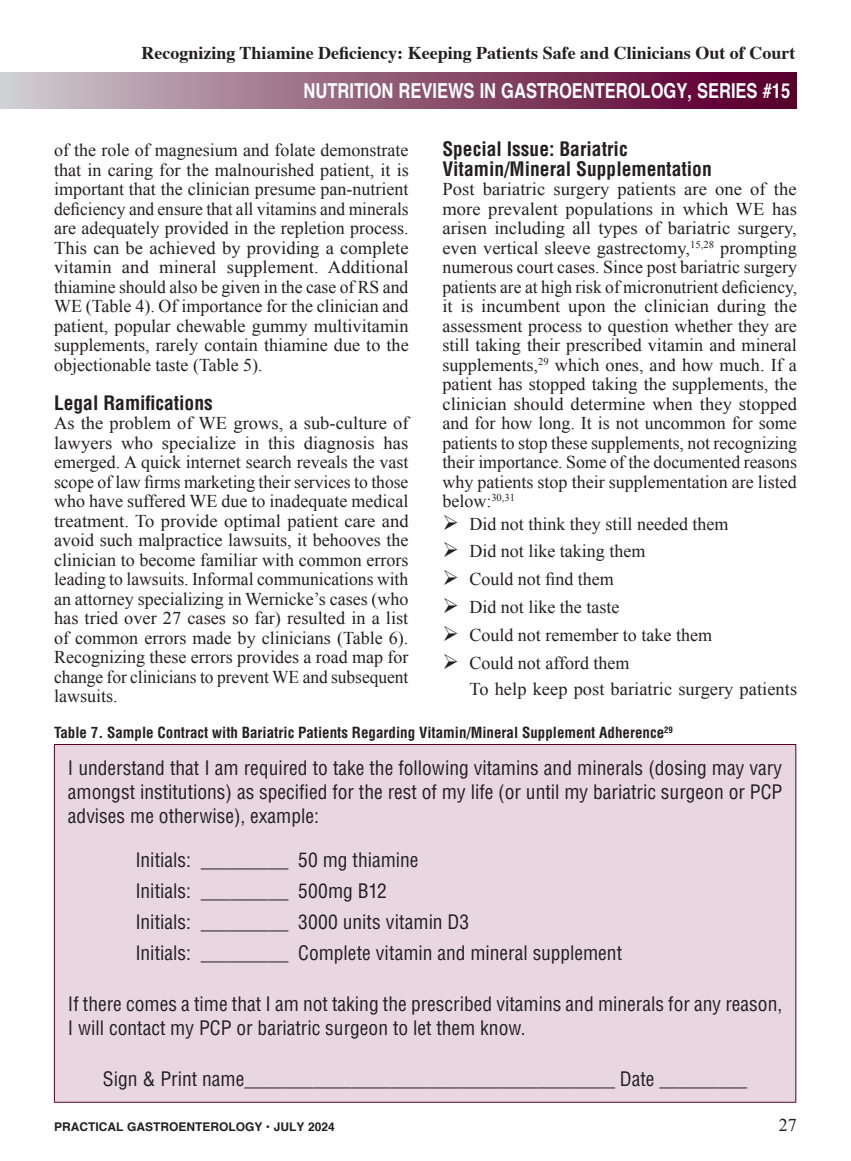
<style>
.page{position:relative;width:851px;height:1161px;background:#fff}
.page>*{position:absolute;margin:0;border:0;box-sizing:border-box;transform-origin:0 0}
.t1{font:700 20.7px "Helvetica";color:#fff;scale:.8 1}
.A_Table_type{font:condensed 19.5px/24px "Helvetica LT Std";color:#231f20;text-align:justify}
.A_Subhead_first_line_only{font:700 condensed 19.5px/19.5px "Helvetica LT Std";color:#231f20}
.A_Body_Copy-1st_P{font:18px/19.5px "Times New Roman";color:#231f20;text-align:justify}
.t2{font:700 18px "Times";color:#231f20}
.A_Body_Copy{font:18px "Times New Roman";color:#231f20}
.A_table_header{font:700 condensed 15px "Helvetica LT Std";color:#231f20}
.t3{font:700 12px "Helvetica";color:#231f20}
</style>
<div class="page">
<div style="left:0;top:73px;width:796px;height:36px;background:linear-gradient(to right,#cec9cc,#550025)"></div>
<div style="left:54px;top:745px;width:741px;height:357px;background:#e9d7e0"></div>
<hr style="left:54px;top:744px;width:742px;height:1px;background:#540028">
<hr style="left:54px;top:745px;width:1px;height:357px;background:#540028">
<hr style="left:795px;top:745px;width:1px;height:357px;background:#540028">
<hr style="left:54px;top:1102px;width:742px;height:1px;background:#540028">
<p class="t2" style="left:141px;top:35px;width:655px">Recognizing Thiamine Deficiency: Keeping Patients Safe and Clinicians Out of Court</p>
<p class="t1" style="left:303px;top:74px;width:609px">NUTRITION REVIEWS IN GASTROENTEROLOGY, SERIES #15</p>
<p class="A_Subhead_first_line_only" style="left:442px;top:139px;width:271px">Special Issue: Bariatric<br>Vitamin/Mineral Supplementation</p>
<p class="A_Body_Copy-1st_P" style="left:442px;top:179px;width:356px">Post bariatric surgery patients are one of the more prevalent populations in which WE has arisen including all types of bariatric surgery, even vertical sleeve gastrectomy,<sup>15,28</sup> prompting numerous court cases. Since post bariatric surgery patients are at high risk of micronutrient deficiency, it is incumbent upon the clinician during the assessment process to question whether they are still taking their prescribed vitamin and mineral supplements,<sup>29</sup> which ones, and how much. If a patient has stopped taking the supplements, the clinician should determine when they stopped and for how long. It is not uncommon for some patients to stop these supplements, not recognizing their importance. Some of the documented reasons why patients stop their supplementation are listed below:<sup>30,31</sup></p>
<p class="A_Body_Copy-1st_P" style="left:442px;top:513px;width:288px">➢ Did not think they still needed them</p>
<p class="A_Body_Copy-1st_P" style="left:442px;top:541px;width:205px">➢ Did not like taking them</p>
<p class="A_Body_Copy-1st_P" style="left:442px;top:569px;width:173px">➢ Could not find them</p>
<p class="A_Body_Copy-1st_P" style="left:442px;top:597px;width:178px">➢ Did not like the taste</p>
<p class="A_Body_Copy-1st_P" style="left:442px;top:625px;width:271px">➢ Could not remember to take them</p>
<p class="A_Body_Copy-1st_P" style="left:442px;top:653px;width:189px">➢ Could not afford them</p>
<p class="A_Body_Copy" style="left:469px;top:677px;width:329px">To help keep post bariatric surgery patients</p>
<p class="A_table_header" style="left:54px;top:723px;width:620px">Table 7. Sample Contract with Bariatric Patients Regarding Vitamin/Mineral Supplement Adherence<sup>29</sup></p>
<p class="A_Table_type" style="left:68px;top:756px;width:716px">I understand that I am required to take the following vitamins and minerals (dosing may vary amongst institutions) as specified for the rest of my life (or until my bariatric surgeon or PCP advises me otherwise), example:</p>
<p class="A_Table_type" style="left:135px;top:848px;width:284px">Initials: _________ 50 mg thiamine</p>
<p class="A_Table_type" style="left:135px;top:879px;width:253px">Initials: _________ 500mg B12</p>
<p class="A_Table_type" style="left:135px;top:910px;width:335px">Initials: _________ 3000 units vitamin D3</p>
<p class="A_Table_type" style="left:135px;top:940px;width:488px">Initials: _________ Complete vitamin and mineral supplement</p>
<p class="A_Table_type" style="left:68px;top:991px;width:715px">If there comes a time that I am not taking the prescribed vitamins and minerals for any reason,<br>I will contact my PCP or bariatric surgeon to let them know.</p>
<p class="A_Table_type" style="left:103px;top:1066px;width:646px">Sign &amp; Print name______________________________________ Date _________</p>
<p class="A_Body_Copy-1st_P" style="left:54px;top:140px;width:356px">of the role of magnesium and folate demonstrate that in caring for the malnourished patient, it is important that the clinician presume pan-nutrient deficiency and ensure that all vitamins and minerals are adequately provided in the repletion process.<br>This can be achieved by providing a complete vitamin and mineral supplement. Additional thiamine should also be given in the case of RS and WE (Table 4). Of importance for the clinician and patient, popular chewable gummy multivitamin supplements, rarely contain thiamine due to the objectionable taste (Table 5).</p>
<p class="A_Subhead_first_line_only" style="left:54px;top:393px;width:160px">Legal Ramifications</p>
<p class="A_Body_Copy-1st_P" style="left:54px;top:413px;width:356px">As the problem of WE grows, a sub-culture of lawyers who specialize in this diagnosis has emerged. A quick internet search reveals the vast scope of law firms marketing their services to those who have suffered WE due to inadequate medical treatment. To provide optimal patient care and avoid such malpractice lawsuits, it behooves the clinician to become familiar with common errors leading to lawsuits. Informal communications with an attorney specializing in Wernicke’s cases (who has tried over 27 cases so far) resulted in a list of common errors made by clinicians (Table 6).<br>Recognizing these errors provides a road map for change for clinicians to prevent WE and subsequent lawsuits.</p>
<p class="t3" style="left:54px;top:1117px;width:282px">PRACTICAL GASTROENTEROLOGY • JULY 2024</p>
<p class="A_Body_Copy-1st_P" style="left:778px;top:1115px;width:19px">27</p>
</div>
